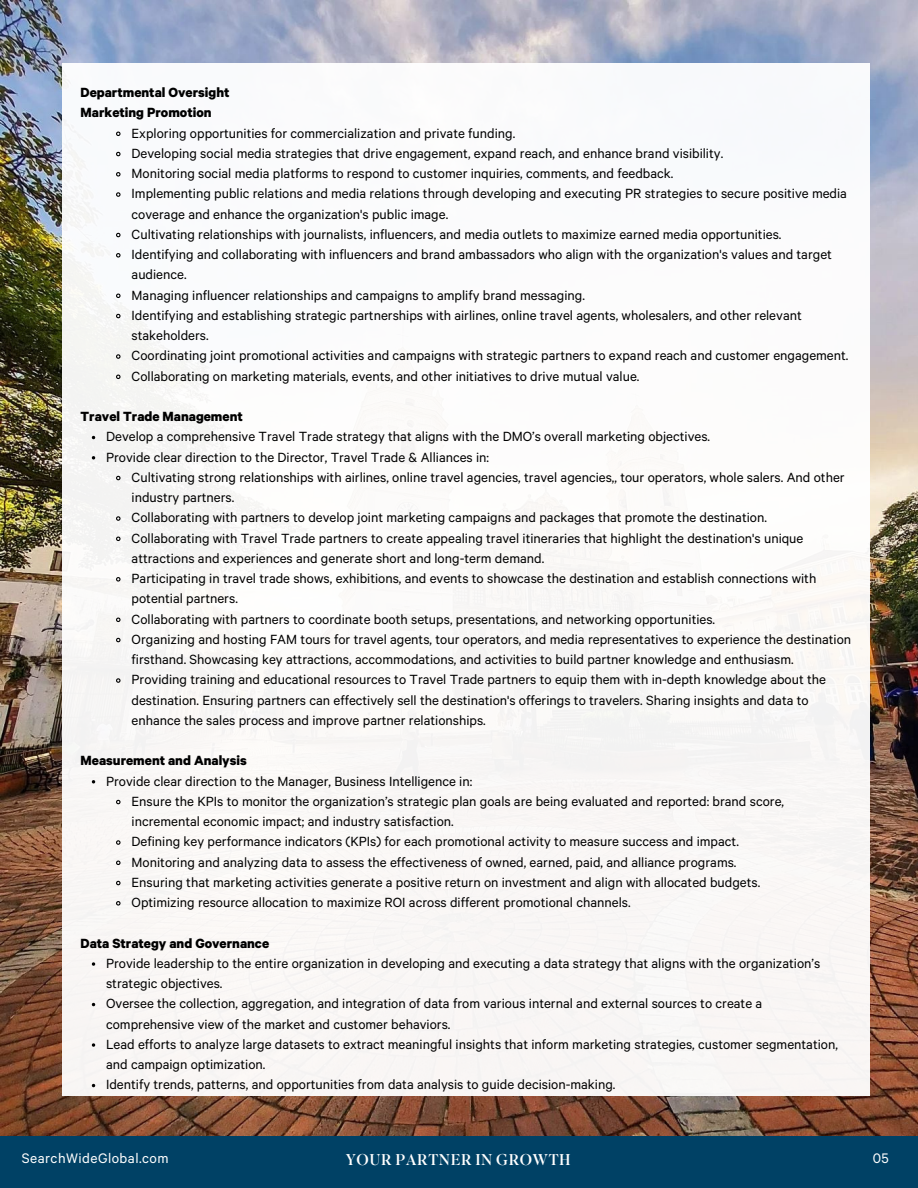
<style>
.page{position:relative;width:918px;height:1188px;background:#fff}
.page>*{position:absolute;margin:0;border:0;box-sizing:border-box;transform-origin:0 0}
.t1{font:15.6px "Calibre";letter-spacing:.03em;color:#fff}
.t2{font:15.6px "Superior Title";letter-spacing:.03em;color:#fff}
.t3{font:15px/20.2px "Calibre";color:#000}
.t4{font:700 15px "Calibre";color:#000}
</style>
<div class="page">
<img style="left:0;top:0;width:918px;height:1136px">
<div style="left:0;top:1136px;width:918px;height:52px;background:#004165"></div>
<div style="left:62px;top:64px;width:808px;height:1032px;background:#faf9f8"></div>
<svg style="left:116px;top:131px;width:5px;height:5px"></svg>
<svg style="left:116px;top:151px;width:5px;height:6px"></svg>
<svg style="left:116px;top:172px;width:5px;height:5px"></svg>
<svg style="left:116px;top:192px;width:5px;height:5px"></svg>
<svg style="left:116px;top:232px;width:5px;height:6px"></svg>
<svg style="left:116px;top:253px;width:5px;height:5px"></svg>
<svg style="left:116px;top:293px;width:5px;height:5px"></svg>
<svg style="left:116px;top:313px;width:5px;height:6px"></svg>
<svg style="left:116px;top:354px;width:5px;height:5px"></svg>
<svg style="left:116px;top:374px;width:5px;height:6px"></svg>
<svg style="left:116px;top:475px;width:5px;height:6px"></svg>
<svg style="left:116px;top:516px;width:5px;height:5px"></svg>
<svg style="left:116px;top:536px;width:5px;height:6px"></svg>
<svg style="left:116px;top:577px;width:5px;height:5px"></svg>
<svg style="left:116px;top:617px;width:5px;height:6px"></svg>
<svg style="left:116px;top:637px;width:5px;height:6px"></svg>
<svg style="left:116px;top:678px;width:5px;height:5px"></svg>
<svg style="left:116px;top:799px;width:5px;height:6px"></svg>
<svg style="left:116px;top:840px;width:5px;height:5px"></svg>
<svg style="left:116px;top:860px;width:5px;height:5px"></svg>
<svg style="left:116px;top:880px;width:5px;height:6px"></svg>
<svg style="left:116px;top:901px;width:5px;height:5px"></svg>
<svg style="left:92px;top:962px;width:3px;height:4px"></svg>
<svg style="left:92px;top:1043px;width:3px;height:4px"></svg>
<p class="t4" style="left:81px;top:86px;width:150px">Departmental Oversight</p>
<p class="t4" style="left:81px;top:106px;width:133px">Marketing Promotion</p>
<p class="t3" style="left:132px;top:124px;width:385px">Exploring opportunities for commercialization and private funding.</p>
<p class="t3" style="left:132px;top:144px;width:593px">Developing social media strategies that drive engagement, expand reach, and enhance brand visibility.</p>
<p class="t3" style="left:132px;top:164px;width:543px">Monitoring social media platforms to respond to customer inquiries, comments, and feedback.</p>
<p class="t3" style="left:132px;top:185px;width:717px">Implementing public relations and media relations through developing and executing PR strategies to secure positive media coverage and enhance the organization's public image.</p>
<p class="t3" style="left:132px;top:225px;width:651px">Cultivating relationships with journalists, influencers, and media outlets to maximize earned media opportunities.</p>
<p class="t3" style="left:132px;top:245px;width:702px">Identifying and collaborating with influencers and brand ambassadors who align with the organization's values and target audience.</p>
<p class="t3" style="left:132px;top:286px;width:455px">Managing influencer relationships and campaigns to amplify brand messaging.</p>
<p class="t3" style="left:132px;top:306px;width:672px">Identifying and establishing strategic partnerships with airlines, online travel agents, wholesalers, and other relevant stakeholders.</p>
<p class="t3" style="left:132px;top:347px;width:718px">Coordinating joint promotional activities and campaigns with strategic partners to expand reach and customer engagement.</p>
<p class="t3" style="left:132px;top:367px;width:509px">Collaborating on marketing materials, events, and other initiatives to drive mutual value.</p>
<p class="t4" style="left:81px;top:410px;width:164px">Travel Trade Management</p>
<p class="t3" style="left:106px;top:428px;width:606px">Develop a comprehensive Travel Trade strategy that aligns with the DMO’s overall marketing objectives.</p>
<p class="t3" style="left:106px;top:448px;width:385px">Provide clear direction to the Director, Travel Trade &amp; Alliances in:</p>
<p class="t3" style="left:132px;top:468px;width:715px">Cultivating strong relationships with airlines, online travel agencies, travel agencies,, tour operators, whole salers. And other industry partners.</p>
<p class="t3" style="left:132px;top:509px;width:637px">Collaborating with partners to develop joint marketing campaigns and packages that promote the destination.</p>
<p class="t3" style="left:132px;top:529px;width:673px">Collaborating with Travel Trade partners to create appealing travel itineraries that highlight the destination's unique attractions and experiences and generate short and long-term demand.</p>
<p class="t3" style="left:132px;top:569px;width:686px">Participating in travel trade shows, exhibitions, and events to showcase the destination and establish connections with potential partners.</p>
<p class="t3" style="left:132px;top:610px;width:585px">Collaborating with partners to coordinate booth setups, presentations, and networking opportunities.</p>
<p class="t3" style="left:132px;top:630px;width:721px">Organizing and hosting FAM tours for travel agents, tour operators, and media representatives to experience the destination firsthand. Showcasing key attractions, accommodations, and activities to build partner knowledge and enthusiasm.</p>
<p class="t3" style="left:132px;top:671px;width:696px">Providing training and educational resources to Travel Trade partners to equip them with in-depth knowledge about the destination. Ensuring partners can effectively sell the destination's offerings to travelers. Sharing insights and data to enhance the sales process and improve partner relationships.</p>
<p class="t4" style="left:81px;top:754px;width:168px">Measurement and Analysis</p>
<p class="t3" style="left:106px;top:772px;width:368px">Provide clear direction to the Manager, Business Intelligence in:</p>
<p class="t3" style="left:132px;top:792px;width:654px">Ensure the KPIs to monitor the organization’s strategic plan goals are being evaluated and reported: brand score, incremental economic impact; and industry satisfaction.</p>
<p class="t3" style="left:132px;top:833px;width:609px">Defining key performance indicators (KPIs) for each promotional activity to measure success and impact.</p>
<p class="t3" style="left:132px;top:853px;width:606px">Monitoring and analyzing data to assess the effectiveness of owned, earned, paid, and alliance programs.</p>
<p class="t3" style="left:132px;top:873px;width:630px">Ensuring that marketing activities generate a positive return on investment and align with allocated budgets.</p>
<p class="t3" style="left:132px;top:893px;width:500px">Optimizing resource allocation to maximize ROI across different promotional channels.</p>
<p class="t4" style="left:81px;top:936px;width:190px">Data Strategy and Governance</p>
<p class="t3" style="left:106px;top:954px;width:716px">Provide leadership to the entire organization in developing and executing a data strategy that aligns with the organization’s strategic objectives.</p>
<p class="t3" style="left:106px;top:995px;width:658px">Oversee the collection, aggregation, and integration of data from various internal and external sources to create a comprehensive view of the market and customer behaviors.</p>
<p class="t3" style="left:106px;top:1035px;width:733px">Lead efforts to analyze large datasets to extract meaningful insights that inform marketing strategies, customer segmentation, and campaign optimization.</p>
<p class="t3" style="left:106px;top:1076px;width:511px">Identify trends, patterns, and opportunities from data analysis to guide decision-making.</p>
<p class="t1" style="left:22px;top:1151px;width:148px">SearchWideGlobal.com</p>
<p class="t2" style="left:346px;top:1150px;width:226px">YOUR PARTNER IN GROWTH</p>
<p class="t1" style="left:873px;top:1151px;width:18px">05</p>
</div>
